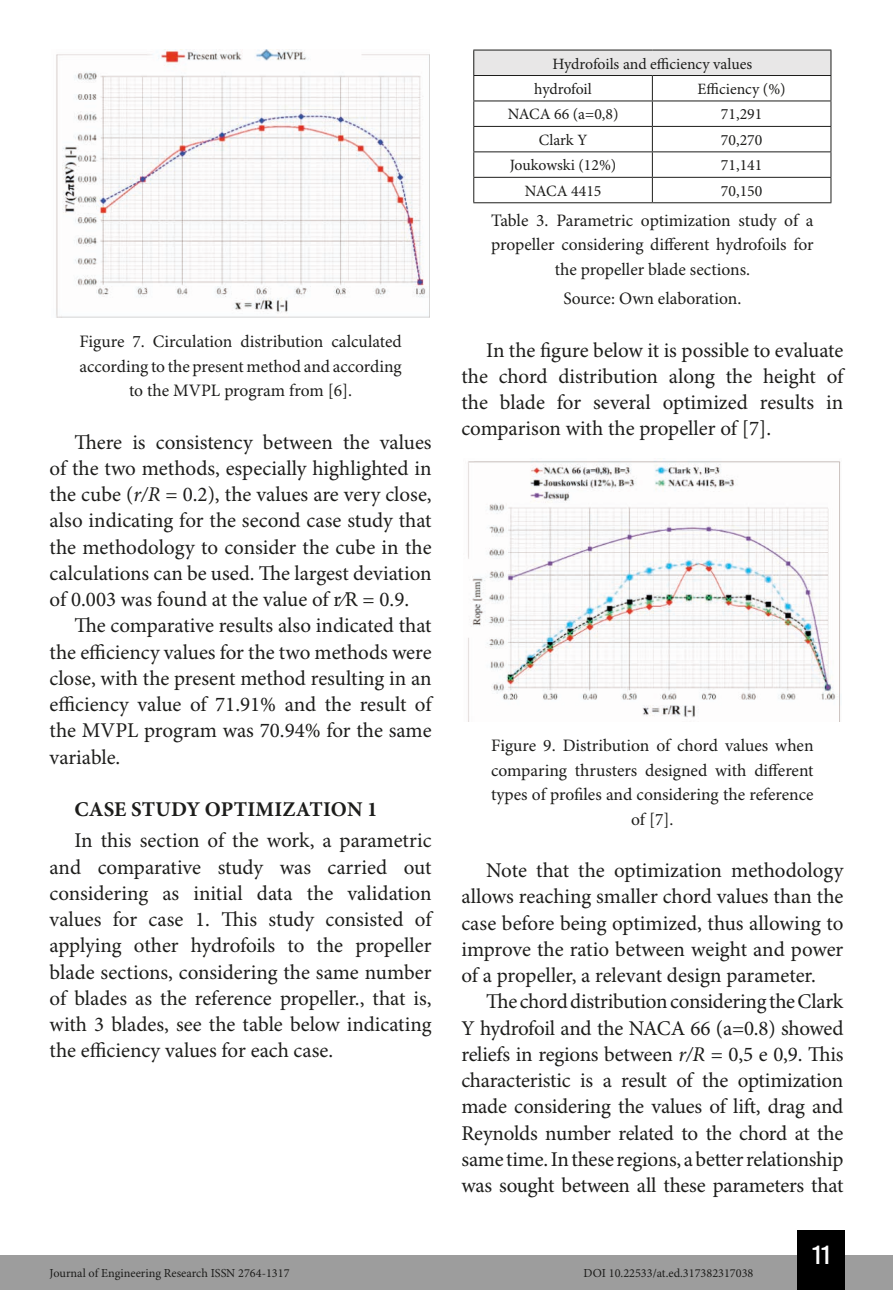
<style>
.page{position:relative;width:893px;height:1290px;background:#fff}
.page>*{position:absolute;margin:0;border:0;box-sizing:border-box;transform-origin:0 0}
.t1{font:26.25px "Bebas Kai";color:#fff}
.t2{font:21px/26.2px "Minion Pro";letter-spacing:-.005em;color:#1d1d1b;text-align:justify}
.t3{font:700 21px "Minion Pro";letter-spacing:.01em;color:#1d1d1b}
.t4{font:17.5px/24.5px "Minion Pro";color:#1d1d1b;text-align:center}
.t5{font:15.75px/25.4px "Minion Pro";color:#1d1d1b}
.t6{font:12.25px "Minion Pro";color:#1d1d1b}
.s1{font-style:italic}
</style>
<div class="page">
<div style="left:0;top:1255px;width:893px;height:35px;background:#9d9d9d"></div>
<div style="left:797px;top:1230px;width:48px;height:60px;background:#000"></div>
<img style="left:56px;top:50px;width:373px;height:267px">
<div style="left:474px;top:50px;width:357px;height:25px;background:#e8e7e7"></div>
<hr style="left:473px;top:50px;width:179px;height:1px;background:#1d1d1b">
<hr style="left:652px;top:50px;width:179px;height:1px;background:#1d1d1b">
<hr style="left:473px;top:75px;width:179px;height:1px;background:#1d1d1b">
<hr style="left:652px;top:75px;width:179px;height:1px;background:#1d1d1b">
<hr style="left:473px;top:101px;width:179px;height:1px;background:#1d1d1b">
<hr style="left:652px;top:101px;width:179px;height:1px;background:#1d1d1b">
<hr style="left:473px;top:126px;width:179px;height:1px;background:#1d1d1b">
<hr style="left:652px;top:126px;width:179px;height:1px;background:#1d1d1b">
<hr style="left:473px;top:151px;width:179px;height:1px;background:#1d1d1b">
<hr style="left:652px;top:151px;width:179px;height:1px;background:#1d1d1b">
<hr style="left:473px;top:177px;width:179px;height:1px;background:#1d1d1b">
<svg style="left:473px;top:50px;width:1px;height:152px"></svg>
<hr style="left:652px;top:177px;width:179px;height:1px;background:#1d1d1b">
<svg style="left:652px;top:76px;width:1px;height:126px"></svg>
<svg style="left:830px;top:50px;width:1px;height:152px"></svg>
<hr style="left:473px;top:202px;width:179px;height:1px;background:#1d1d1b">
<hr style="left:652px;top:202px;width:179px;height:1px;background:#1d1d1b">
<img style="left:468px;top:461px;width:373px;height:261px">
<p class="t4" style="left:79px;top:330px;width:324px">Figure 7. Circulation distribution calculated according to the present method and according to the MVPL program from [6].</p>
<p class="t2" style="left:50px;top:429px;width:384px;text-indent:25px">There is consistency between the values of the two methods, especially highlighted in the cube (<span class="s1">r/R</span> = 0.2), the values are very close, also indicating for the second case study that the methodology to consider the cube in the calculations can be used. The largest deviation of 0.003 was found at the value of r⁄R = 0.9.</p>
<p class="t2" style="left:50px;top:613px;width:384px;text-indent:25px">The comparative results also indicated that the efficiency values for the two methods were close, with the present method resulting in an efficiency value of 71.91% and the result of the MVPL program was 70.94% for the same variable.</p>
<p class="t3" style="left:75px;top:794px;width:305px">CASE STUDY OPTIMIZATION 1</p>
<p class="t2" style="left:50px;top:828px;width:384px;text-indent:25px">In this section of the work, a parametric and comparative study was carried out considering as initial data the validation values for case 1. This study consisted of applying other hydrofoils to the propeller blade sections, considering the same number of blades as the reference propeller., that is, with 3 blades, see the table below indicating the efficiency values for each case.</p>
<p class="t5" style="left:534px;top:51px;width:219px;text-indent:18px">Hydrofoils and efficiency values hydrofoil</p>
<p class="t5" style="left:698px;top:77px;width:90px">Efficiency (%)</p>
<p class="t5" style="left:508px;top:102px;width:112px">NACA 66 (a=0,8)</p>
<p class="t5" style="left:721px;top:102px;width:43px">71,291</p>
<p class="t5" style="left:539px;top:128px;width:50px">Clark Y</p>
<p class="t5" style="left:721px;top:128px;width:43px">70,270</p>
<p class="t5" style="left:510px;top:153px;width:108px">Joukowski (12%)</p>
<p class="t5" style="left:721px;top:153px;width:43px">71,141</p>
<p class="t5" style="left:525px;top:179px;width:78px">NACA 4415</p>
<p class="t5" style="left:721px;top:179px;width:43px">70,150</p>
<p class="t4" style="left:491px;top:209px;width:324px">Table 3. Parametric optimization study of a propeller considering different hydrofoils for the propeller blade sections.</p>
<p class="t4" style="left:563px;top:287px;width:179px">Source: Own elaboration.</p>
<p class="t2" style="left:461px;top:338px;width:384px;text-indent:25px">In the figure below it is possible to evaluate the chord distribution along the height of the blade for several optimized results in comparison with the propeller of [7].</p>
<p class="t4" style="left:491px;top:734px;width:324px">Figure 9. Distribution of chord values when comparing thrusters designed with different types of profiles and considering the reference of [7].</p>
<p class="t2" style="left:461px;top:858px;width:384px;text-indent:25px">Note that the optimization methodology allows reaching smaller chord values than the case before being optimized, thus allowing to improve the ratio between weight and power of a propeller, a relevant design parameter.</p>
<p class="t2" style="left:461px;top:989px;width:384px;text-indent:25px">The chord distribution considering the Clark Y hydrofoil and the NACA 66 (a=0.8) showed reliefs in regions between <span class="s1">r/R</span> = 0,5 e 0,9. This characteristic is a result of the optimization made considering the values of lift, drag and Reynolds number related to the chord at the same time. In these regions, a better relationship was sought between all these parameters that</p>
<p class="t1" style="left:812px;top:1241px;width:19px">11</p>
<p class="t6" style="left:50px;top:1266px;width:241px">Journal of Engineering Research ISSN 2764-1317</p>
<p class="t6" style="left:584px;top:1266px;width:171px">DOI 10.22533/at.ed.317382317038</p>
</div>
